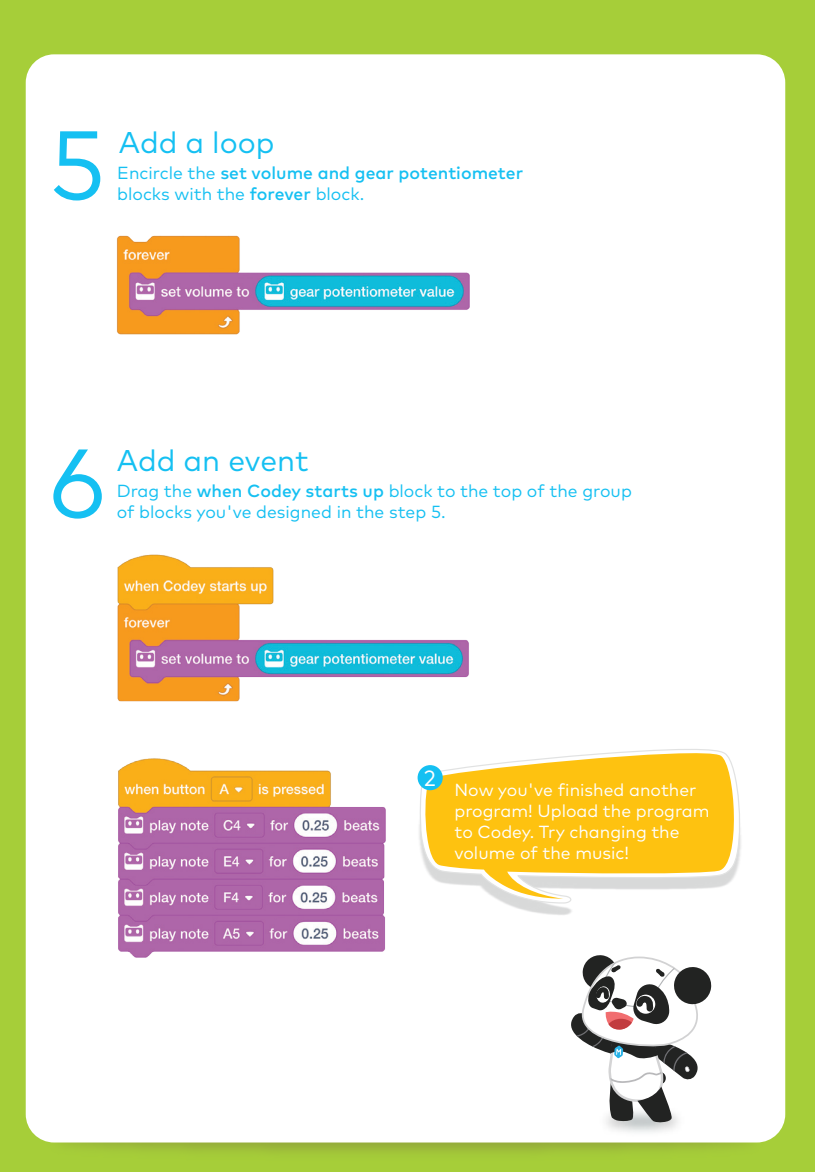
<style>
.page{position:relative;width:815px;height:1172px;background:#fff}
.page>*{position:absolute;margin:0;border:0;box-sizing:border-box;transform-origin:0 0}
.t1{font:97.5px "Mark Pro";color:#15c0f2}
.t2{font:30px "Mark Pro";color:#15c0f2}
.t3{font:22px "Mark Pro";color:#fff}
.t4{font:17.5px/21px "Mark Pro";color:#fff}
.t5{font:17.5px/21px "Mark Pro";color:#15c0f2}
.t6{font:500 17.5px/21px "Mark Pro";color:#15c0f2}
.s1{font-weight:400}
.s2{font-weight:500}
</style>
<div class="page">
<div style="left:0;top:0;width:814px;height:1172px;background:#a6ce39"></div>
<img style="left:25px;top:1040px;width:761px;height:112px">
<div style="left:26px;top:54px;width:758px;height:1088px;background:#fff;border-radius:28px"></div>
<img style="left:25px;top:746px;width:306px;height:220px">
<img style="left:116px;top:235px;width:354px;height:100px">
<img style="left:117px;top:554px;width:352px;height:148px">
<img style="left:331px;top:743px;width:455px;height:212px">
<svg style="left:417px;top:745px;width:329px;height:159px"></svg>
<svg style="left:422px;top:745px;width:319px;height:154px;fill:#fec210"></svg>
<div style="left:417px;top:765px;width:25px;height:25px;background:#15c0f2;border-radius:50%"></div>
<img style="left:519px;top:1123px;width:245px;height:29px">
<svg style="left:568px;top:954px;width:144px;height:169px"></svg>
<h1 class="t1" style="left:50px;top:92px;width:58px">5</h1>
<h2 class="t2" style="left:119px;top:120px;width:157px">Add a loop</h2>
<p class="t6" style="left:117px;top:160px;width:407px"><span class="s1">Encircle the</span> set volume and gear potentiometer <span class="s1">blocks with the</span> forever <span class="s1">block.</span></p>
<h1 class="t1" style="left:49px;top:410px;width:58px">6</h1>
<h2 class="t2" style="left:117px;top:438px;width:193px">Add an event</h2>
<p class="t5" style="left:117px;top:479px;width:516px">Drag the <span class="s2">when Codey starts up</span> block to the top of the group of blocks you've designed in the step 5.</p>
<p class="t3" style="left:423px;top:761px;width:14px">2</p>
<p class="t4" style="left:454px;top:778px;width:256px">Now you've finished another program! Upload the program to Codey. Try changing the volume of the music!</p>
</div>
